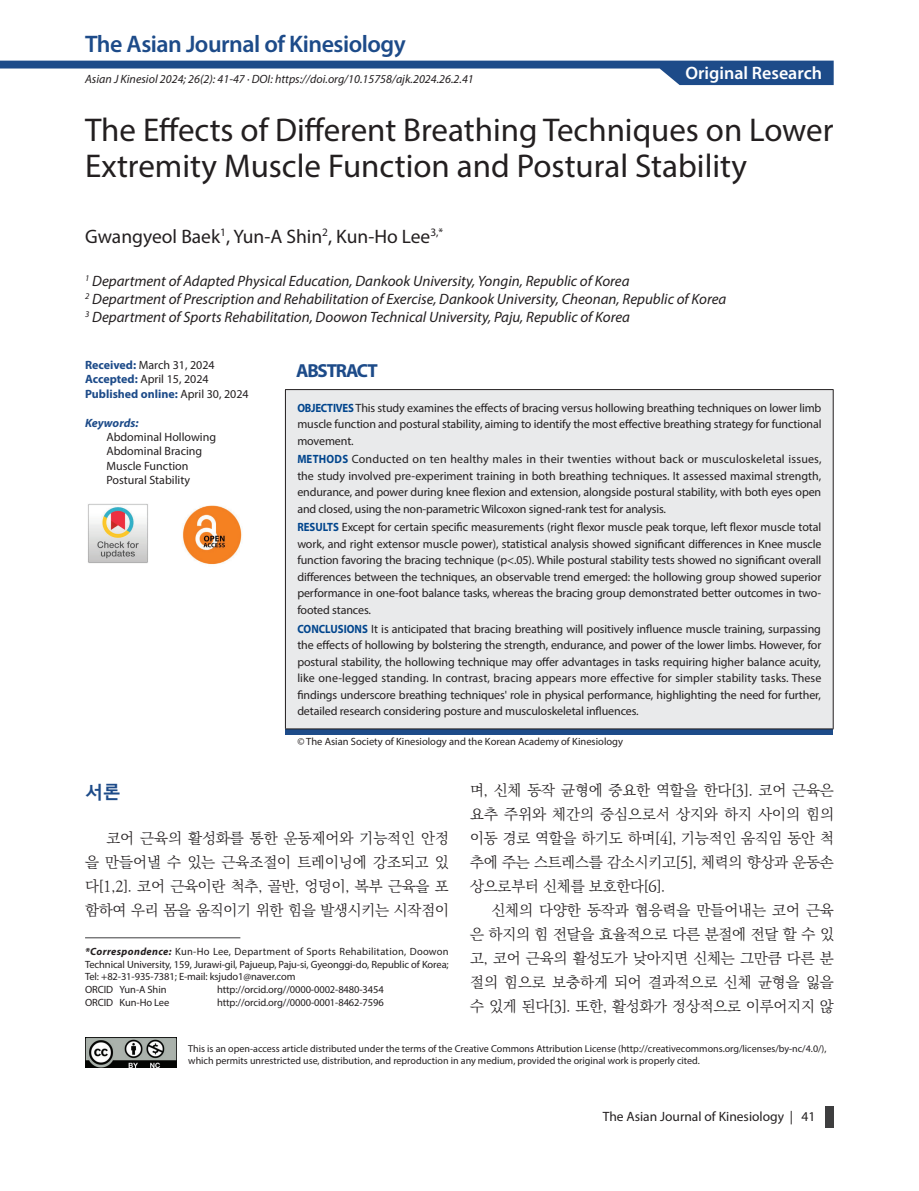
<style>
.page{position:relative;width:919px;height:1191px;background:#fff}
.page>*{position:absolute;margin:0;border:0;box-sizing:border-box;transform-origin:0 0}
.t1{font:33px/36px "Myriad Pro";color:#231f20}
.t2{font:600 24px "Myriad Pro";letter-spacing:-.02em;color:#1d4b89}
.t3{font:19.5px "Myriad Pro";color:#231f20}
.t4{font:700 18.9px "Myriad Pro";letter-spacing:-.06em;color:#1d4b89}
.t5{font:600 18px "Myriad Pro";color:#fff}
.t6{font:700 18px "Malgun Gothic";color:#1d4b89}
.t7{font:15px/24px "Ko Pub World Batang PL";letter-spacing:-.01em;color:#231f20;text-align:justify}
.t8{font:italic 15px/18px "Myriad Pro";color:#231f20}
.t9{font:13.5px "Myriad Pro";color:#231f20}
.t10{font:12px/16.5px "Myriad Pro";letter-spacing:-.01em;color:#231f20;text-align:justify}
.t11{font:italic 12px "Myriad Pro";color:#231f20}
.t12{font:italic 700 12px "Myriad Pro";color:#1d4b89}
.t13{font:10.5px/12.6px "Myriad Pro";letter-spacing:-.01em;color:#231f20}
.t14{font:10.05px/12px "Myriad Pro";color:#231f20}
.s1{font-weight:700;color:#1d4b89}
.s2{font-weight:700;color:#01458d}
.s3{font-weight:700;font-style:italic}
</style>
<div class="page">
<div style="left:825px;top:1106px;width:8px;height:21px;background:#3e3e3f"></div>
<svg style="left:0;top:61px;width:833px;height:24px"></svg>
<img style="left:85px;top:1037px;width:92px;height:30px">
<hr style="left:85px;top:937px;width:155px;height:1px;background:#3e3e3f">
<img style="left:88px;top:504px;width:60px;height:59px">
<img style="left:182px;top:505px;width:60px;height:60px">
<div style="left:285px;top:389px;width:548px;height:340px;background:#e9eaeb"></div>
<div style="left:285px;top:729px;width:548px;height:5px;background:#1d4b89"></div>
<hr style="left:285px;top:389px;width:548px;height:1px;background:#231f20">
<hr style="left:285px;top:390px;width:1px;height:338px;background:#231f20">
<hr style="left:832px;top:390px;width:1px;height:338px;background:#231f20">
<hr style="left:285px;top:728px;width:548px;height:1px;background:#231f20">
<h2 class="t2" style="left:85px;top:28px;width:322px">The Asian Journal of Kinesiology</h2>
<p class="t11" style="left:85px;top:72px;width:390px">Asian J Kinesiol 2024; 26(2): 41-47 · DOI: https://doi.org/10.15758/ajk.2024.26.2.41</p>
<h3 class="t5" style="left:685px;top:61px;width:138px">Original Research</h3>
<h1 class="t1" style="left:85px;top:111px;width:749px">The Effects of Different Breathing Techniques on Lower<br>Extremity Muscle Function and Postural Stability</h1>
<h3 class="t3" style="left:85px;top:224px;width:359px">Gwangyeol Baek<sup>1</sup>, Yun-A Shin<sup>2</sup>, Kun-Ho Lee<sup>3,*</sup></h3>
<p class="t8" style="left:85px;top:272px;width:642px"><sup>1</sup> Department of Adapted Physical Education, Dankook University, Yongin, Republic of Korea<br><sup>2</sup> Department of Prescription and Rehabilitation of Exercise, Dankook University, Cheonan, Republic of Korea<br><sup>3</sup> Department of Sports Rehabilitation, Doowon Technical University, Paju, Republic of Korea</p>
<p class="t10" style="left:85px;top:357px;width:165px;line-height:14.4px;text-align:left"><span class="s1">Received:</span> March 31, 2024<br><span class="s1">Accepted:</span> April 15, 2024<br><span class="s1">Published online:</span> April 30, 2024</p>
<p class="t12" style="left:85px;top:415px;width:55px">Keywords:</p>
<p class="t10" style="left:106px;top:429px;width:111px;line-height:14.4px;text-align:left">Abdominal Hollowing<br>Abdominal Bracing<br>Muscle Function<br>Postural Stability</p>
<h3 class="t4" style="left:296px;top:358px;width:83px">ABSTRACT</h3>
<p class="t10" style="left:297px;top:399px;width:525px"><span class="s2">OBJECTIVES</span> This study examines the effects of bracing versus hollowing breathing techniques on lower limb muscle function and postural stability, aiming to identify the most effective breathing strategy for functional movement.</p>
<p class="t10" style="left:297px;top:451px;width:525px"><span class="s2">Methods</span> Conducted on ten healthy males in their twenties without back or musculoskeletal issues, the study involved pre-experiment training in both breathing techniques. It assessed maximal strength, endurance, and power during knee flexion and extension, alongside postural stability, with both eyes open and closed, using the non-parametric Wilcoxon signed-rank test for analysis.</p>
<p class="t10" style="left:297px;top:519px;width:525px"><span class="s2">Results</span> Except for certain specific measurements (right flexor muscle peak torque, left flexor muscle total work, and right extensor muscle power), statistical analysis showed significant differences in Knee muscle function favoring the bracing technique (p&lt;.05). While postural stability tests showed no significant overall differences between the techniques, an observable trend emerged: the hollowing group showed superior performance in one-foot balance tasks, whereas the bracing group demonstrated better outcomes in two&shy;footed stances.</p>
<p class="t10" style="left:297px;top:620px;width:525px"><span class="s2">Conclusions</span> It is anticipated that bracing breathing will positively influence muscle training, surpassing the effects of hollowing by bolstering the strength, endurance, and power of the lower limbs. However, for postural stability, the hollowing technique may offer advantages in tasks requiring higher balance acuity, like one-legged standing. In contrast, bracing appears more effective for simpler stability tasks. These findings underscore breathing techniques' role in physical performance, highlighting the need for further, detailed research considering posture and musculoskeletal influences.</p>
<p class="t13" style="left:297px;top:735px;width:327px">© The Asian Society of Kinesiology and the Korean Academy of Kinesiology</p>
<h3 class="t6" style="left:85px;top:782px;width:37px">서론</h3>
<p class="t7" style="left:85px;top:826px;width:365px;text-indent:21px">코어 근육의 활성화를 통한 운동제어와 기능적인 안정 을 만들어낼 수 있는 근육조절이 트레이닝에 강조되고 있 다[1,2]. 코어 근육이란 척추, 골반, 엉덩이, 복부 근육을 포 함하여 우리 몸을 움직이기 위한 힘을 발생시키는 시작점이</p>
<p class="t13" style="left:85px;top:945px;width:365px"><span class="s3">*Correspondence:</span> Kun-Ho Lee, Department of Sports Rehabilitation, Doowon Technical University, 159, Jurawi-gil, Pajueup, Paju-si, Gyeonggi-do, Republic of Korea; Tel: +82-31-935-7381; E-mail: ksjudo1@naver.com<br>ORCID Yun-A Shin</p>
<p class="t13" style="left:217px;top:983px;width:168px">http://orcid.org//0000-0002-8480-3454</p>
<p class="t13" style="left:85px;top:995px;width:86px">ORCID Kun-Ho Lee</p>
<p class="t13" style="left:217px;top:995px;width:168px">http://orcid.org//0000-0001-8462-7596</p>
<p class="t7" style="left:470px;top:778px;width:365px">며, 신체 동작 균형에 중요한 역할을 한다[3]. 코어 근육은 요추 주위와 체간의 중심으로서 상지와 하지 사이의 힘의 이동 경로 역할을 하기도 하며[4], 기능적인 움직임 동안 척 추에 주는 스트레스를 감소시키고[5], 체력의 향상과 운동손 상으로부터 신체를 보호한다[6].</p>
<p class="t7" style="left:470px;top:898px;width:365px;text-indent:21px">신체의 다양한 동작과 협응력을 만들어내는 코어 근육 은 하지의 힘 전달을 효율적으로 다른 분절에 전달 할 수 있 고, 코어 근육의 활성도가 낮아지면 신체는 그만큼 다른 분 절의 힘으로 보충하게 되어 결과적으로 신체 균형을 잃을 수 있게 된다[3]. 또한, 활성화가 정상적으로 이루어지지 않</p>
<p class="t14" style="left:188px;top:1042px;width:639px">This is an open-access article distributed under the terms of the Creative Commons Attribution License (http://creativecommons.org/licenses/by-nc/4.0/), which permits unrestricted use, distribution, and reproduction in any medium, provided the original work is properly cited.</p>
<p class="t9" style="left:602px;top:1108px;width:214px">The Asian Journal of Kinesiology | 41</p>
</div>
